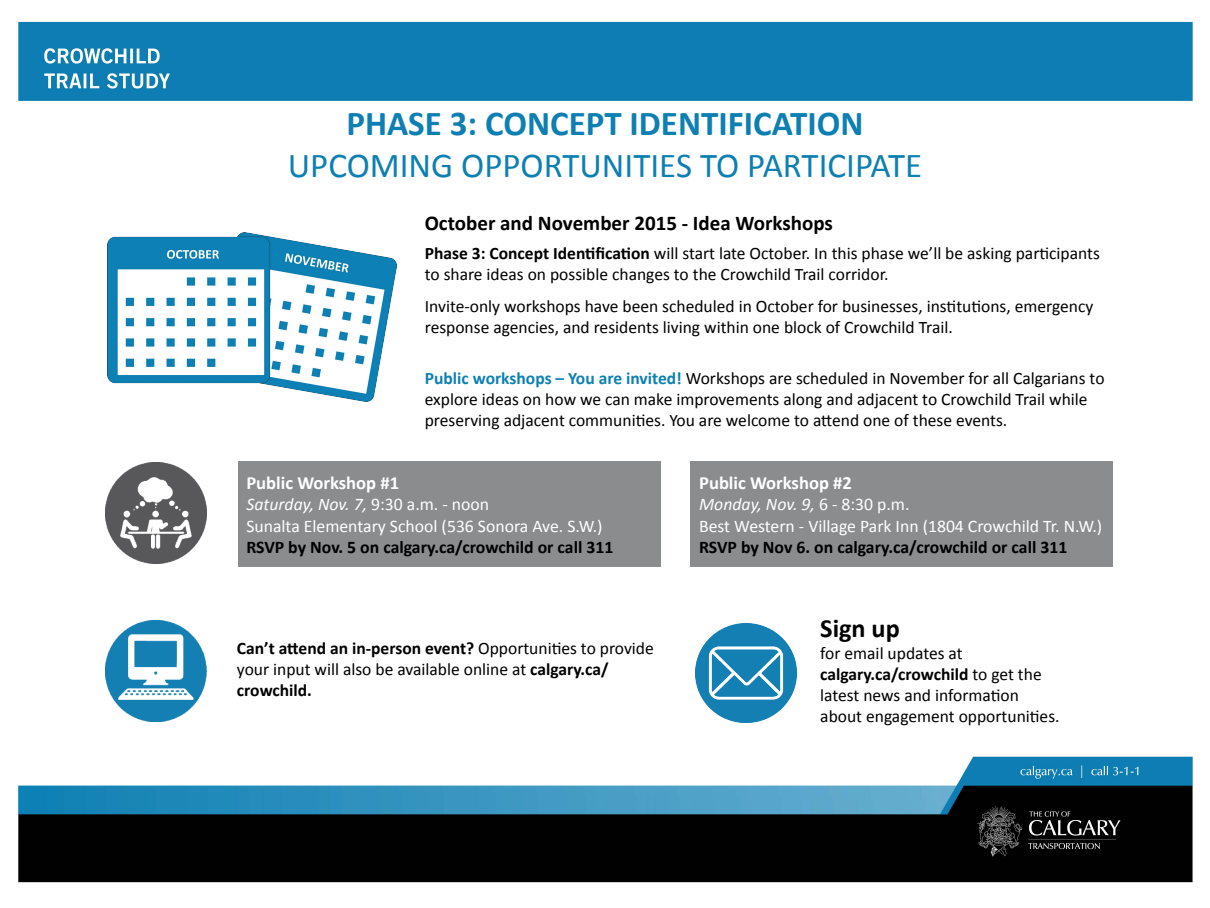
<style>
.page{position:relative;width:1210px;height:908px;background:#fff}
.page>*{position:absolute;margin:0;border:0;box-sizing:border-box;transform-origin:0 0}
.t1{font:35px "Calibri";color:#0d7fb3}
.t2{font:700 35px "Calibri";color:#0d7fb3}
.t3{font:700 26.25px "Calibri";color:#000}
.t4{font:700 21px "Calibri";color:#000}
.t5{font:700 18.59px "Calibri";color:#fff}
.t6{font:700 17.75px "Calibri";color:#000}
.t7{font:17.71px/21.3px "Calibri";color:#fff}
.t8{font:17.5px/21px "Calibri";color:#000}
.s1{font-weight:700}
.s2{font-weight:700;color:#0d7fb3}
.s3{font-style:italic}
</style>
<div class="page">
<img style="left:18px;top:21px;width:1175px;height:862px">
<img style="left:108px;top:232px;width:288px;height:169px">
<img style="left:695px;top:623px;width:102px;height:99px">
<img style="left:106px;top:620px;width:101px;height:100px">
<div style="left:238px;top:461px;width:422px;height:105px;background:#8a8c8e"></div>
<div style="left:690px;top:461px;width:422px;height:105px;background:#8a8c8e"></div>
<img style="left:106px;top:462px;width:101px;height:101px">
<h1 class="t2" style="left:346px;top:101px;width:519px">PHASE 3: CONCEPT IDENTIFICATION</h1>
<h1 class="t1" style="left:288px;top:143px;width:636px">UPCOMING OPPORTUNITIES TO PARTICIPATE</h1>
<p class="t4" style="left:425px;top:210px;width:409px">October and November 2015 - Idea Workshops</p>
<p class="t8" style="left:425px;top:243px;width:676px"><span class="s1">Phase 3: Concept Identification</span> will start late October. In this phase we’ll be asking participants to share ideas on possible changes to the Crowchild Trail corridor.</p>
<p class="t8" style="left:425px;top:295px;width:670px">Invite-only workshops have been scheduled in October for businesses, institutions, emergency response agencies, and residents living within one block of Crowchild Trail.</p>
<p class="t8" style="left:425px;top:368px;width:681px"><span class="s2">Public workshops – You are invited!</span> Workshops are scheduled in November for all Calgarians to explore ideas on how we can make improvements along and adjacent to Crowchild Trail while preserving adjacent communities. You are welcome to attend one of these events.</p>
<p class="t5" style="left:246px;top:470px;width:154px">Public Workshop #1</p>
<p class="t7" style="left:246px;top:493px;width:358px"><span class="s3">Saturday, Nov. 7,</span> 9:30 a.m. - noon<br>Sunalta Elementary School (536 Sonora Ave. S.W.)</p>
<p class="t6" style="left:246px;top:535px;width:368px">RSVP by Nov. 5 on calgary.ca/crowchild or call 311</p>
<p class="t8" style="left:237px;top:637px;width:418px"><span class="s1">Can’t attend an in-person event?</span> Opportunities to provide your input will also be available online at <span class="s1">calgary.ca/ crowchild.</span></p>
<p class="t5" style="left:699px;top:470px;width:154px">Public Workshop #2</p>
<p class="t7" style="left:699px;top:493px;width:404px"><span class="s3">Monday, Nov. 9,</span> 6 - 8:30 p.m.<br>Best Western - Village Park Inn (1804 Crowchild Tr. N.W.)</p>
<p class="t6" style="left:699px;top:535px;width:370px">RSVP by Nov 6. on calgary.ca/crowchild or call 311</p>
<h2 class="t3" style="left:820px;top:611px;width:81px">Sign up</h2>
<p class="t8" style="left:820px;top:642px;width:241px">for email updates at <span class="s1">calgary.ca/crowchild</span> to get the latest news and information about engagement opportunities.</p>
</div>
